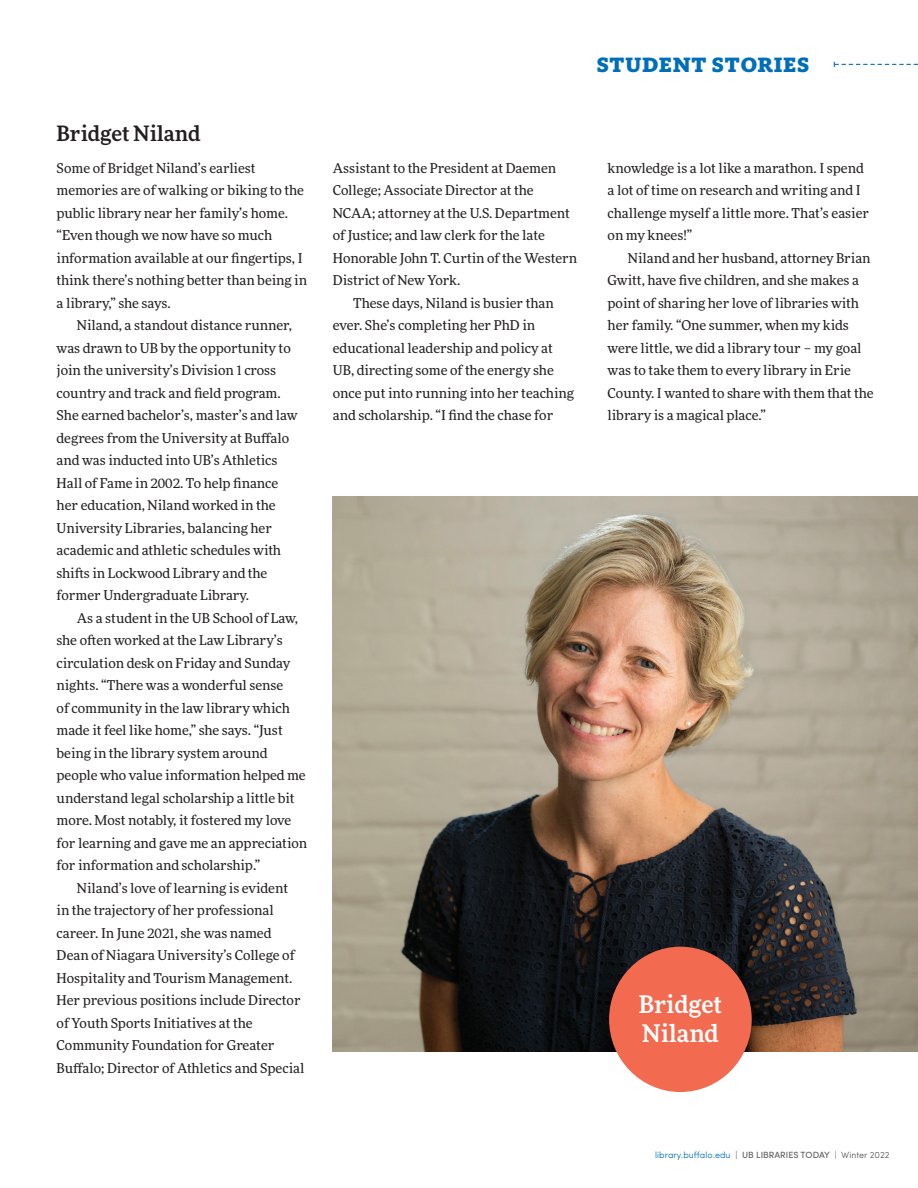
<style>
.page{position:relative;width:918px;height:1188px;background:#fff}
.page>*{position:absolute;margin:0;border:0;box-sizing:border-box;transform-origin:0 0}
.t1{font:500 24px "More Pro";color:#fff}
.t2{font:900 21.6px "Kievit Slab Pro";letter-spacing:.05em;color:#006eb9}
.Body{font:500 21px "More Pro";color:#231f20}
.Body-2{font:13.5px/22.5px "More Pro";color:#231f20}
.t3{font:300 9px "Sofia Pro";color:#006eb9}
.s1{color:#57585a}
.s2{font-weight:400;color:#57585a}
</style>
<div class="page">
<img style="left:333px;top:496px;width:585px;height:555px">
<div style="left:609px;top:947px;width:143px;height:145px;background:#f26b50;border-radius:50%"></div>
<svg style="left:834px;top:62px;width:84px;height:5px"></svg>
<p class="Body" style="left:57px;top:119px;width:145px">Bridget Niland</p>
<p class="Body-2" style="left:57px;top:156px;width:252px">Some of Bridget Niland’s earliest memories are of walking or biking to the public library near her family’s home. “Even though we now have so much information available at our fingertips, I think there’s nothing better than being in a library,” she says.</p>
<p class="Body-2" style="left:57px;top:314px;width:242px;text-indent:20px">Niland, a standout distance runner, was drawn to UB by the opportunity to join the university’s Division 1 cross country and track and field program.<br>She earned bachelor’s, master’s and law degrees from the University at Buffalo and was inducted into UB’s Athletics Hall of Fame in 2002. To help finance her education, Niland worked in the University Libraries, balancing her academic and athletic schedules with shifts in Lockwood Library and the former Undergraduate Library.</p>
<p class="Body-2" style="left:57px;top:606px;width:252px;text-indent:20px">As a student in the UB School of Law, she often worked at the Law Library’s circulation desk on Friday and Sunday nights. “There was a wonderful sense<br>of community in the law library which made it feel like home,” she says. “Just being in the library system around people who value information helped me understand legal scholarship a little bit more. Most notably, it fostered my love for learning and gave me an appreciation for information and scholarship.”</p>
<p class="Body-2" style="left:57px;top:876px;width:249px;text-indent:20px">Niland’s love of learning is evident<br>in the trajectory of her professional career. In June 2021, she was named Dean of Niagara University’s College of Hospitality and Tourism Management.<br>Her previous positions include Director of Youth Sports Initiatives at the Community Foundation for Greater Buffalo; Director of Athletics and Special</p>
<p class="t2" style="left:597px;top:51px;width:214px">STUDENT STORIES</p>
<p class="Body-2" style="left:333px;top:156px;width:246px">Assistant to the President at Daemen College; Associate Director at the NCAA; attorney at the U.S. Department of Justice; and law clerk for the late Honorable John T. Curtin of the Western District of New York.</p>
<p class="Body-2" style="left:333px;top:291px;width:243px;text-indent:20px">These days, Niland is busier than ever. She’s completing her PhD in educational leadership and policy at UB, directing some of the energy she once put into running into her teaching and scholarship. “I find the chase for</p>
<p class="Body-2" style="left:608px;top:156px;width:263px">knowledge is a lot like a marathon. I spend a lot of time on research and writing and I challenge myself a little more. That’s easier on my knees!”</p>
<p class="Body-2" style="left:608px;top:246px;width:268px;text-indent:20px">Niland and her husband, attorney Brian Gwitt, have five children, and she makes a point of sharing her love of libraries with her family. “One summer, when my kids were little, we did a library tour – my goal was to take them to every library in Erie County. I wanted to share with them that the library is a magical place.”</p>
<p class="t1" style="left:639px;top:987px;width:85px">Bridget</p>
<p class="t1" style="left:642px;top:1016px;width:78px">Niland</p>
<p class="t3" style="left:655px;top:1148px;width:236px">library.buffalo.edu <span class="s1">|</span> <span class="s2">UB LIBRARIES TODAY</span> <span class="s1">| Winter 2022</span></p>
</div>
